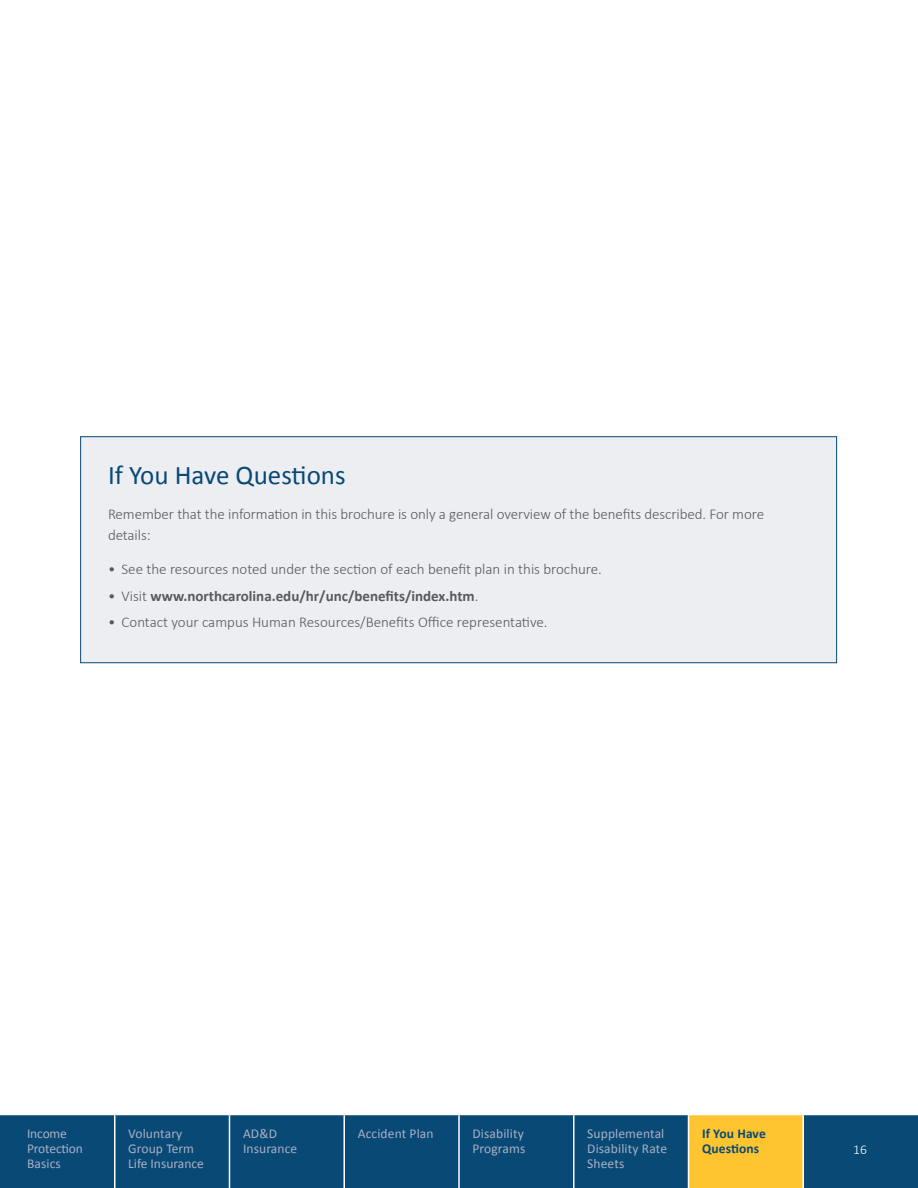
<style>
.page{position:relative;width:918px;height:1188px;background:#fff}
.page>*{position:absolute;margin:0;border:0;box-sizing:border-box;transform-origin:0 0}
.t1{font:27px "Calibri";color:#084975}
.t2{font:300 15px/21px "Calibri";letter-spacing:-.005em;color:#58595b}
.t3{font:700 15px "Calibri";color:#58595b}
.t4{font:13.5px/15px "Calibri";letter-spacing:.01em;color:#aab0c5}
.t5{font:13.5px/15px "Calibri";letter-spacing:-.01em;color:#aab0c5}
.t6{font:700 13.5px/15px "Calibri";letter-spacing:.01em;color:#084975}
.t7{font:300 13.5px "Calibri";color:#fff}
.s1{font-weight:300}
</style>
<div class="page">
<div style="left:0;top:1115px;width:918px;height:73px;background:#084975"></div>
<div style="left:230px;top:1115px;width:458px;height:73px;background:#084975"></div>
<div style="left:688px;top:1114px;width:115px;height:74px;background:#ffc530"></div>
<hr style="left:688px;top:1114px;width:115px;height:1px;background:#fff">
<hr style="left:344px;top:1115px;width:1px;height:73px;background:#fff">
<hr style="left:458px;top:1115px;width:2px;height:73px;background:#fff">
<hr style="left:573px;top:1115px;width:1px;height:73px;background:#fff">
<hr style="left:688px;top:1115px;width:1px;height:73px;background:#fff">
<hr style="left:802px;top:1115px;width:2px;height:73px;background:#fff">
<hr style="left:114px;top:1115px;width:2px;height:73px;background:#fff">
<hr style="left:229px;top:1115px;width:1px;height:73px;background:#fff">
<div style="left:81px;top:437px;width:756px;height:226px;background:#eceef2"></div>
<div style="left:80px;top:436px;width:757px;height:227px;border:1px solid #084975"></div>
<h1 class="t1" style="left:108px;top:458px;width:239px">If You Have Questions</h1>
<p class="t2" style="left:108px;top:503px;width:658px">Remember that the information in this brochure is only a general overview of the benefits described. For more details:</p>
<p class="t2" style="left:108px;top:558px;width:495px">• See the resources noted under the section of each benefit plan in this brochure.</p>
<p class="t3" style="left:108px;top:586px;width:372px"><span class="s1">• Visit</span> www.northcarolina.edu/hr/unc/benefits/index.htm<span class="s1">.</span></p>
<p class="t2" style="left:108px;top:611px;width:441px">• Contact your campus Human Resources/Benefits Office representative.</p>
<p class="t5" style="left:27px;top:1126px;width:58px">Income<br>Protection<br>Basics</p>
<p class="t4" style="left:128px;top:1126px;width:77px">Voluntary<br>Group Term<br>Life Insurance</p>
<p class="t4" style="left:243px;top:1126px;width:56px">AD&amp;D<br>Insurance</p>
<p class="t4" style="left:358px;top:1126px;width:77px">Accident Plan</p>
<p class="t4" style="left:472px;top:1126px;width:54px">Disability<br>Programs</p>
<p class="t4" style="left:587px;top:1126px;width:81px">Supplemental<br>Disability Rate<br>Sheets</p>
<p class="t6" style="left:702px;top:1126px;width:65px">If You Have<br>Questions</p>
<p class="t7" style="left:853px;top:1142px;width:15px">16</p>
</div>
